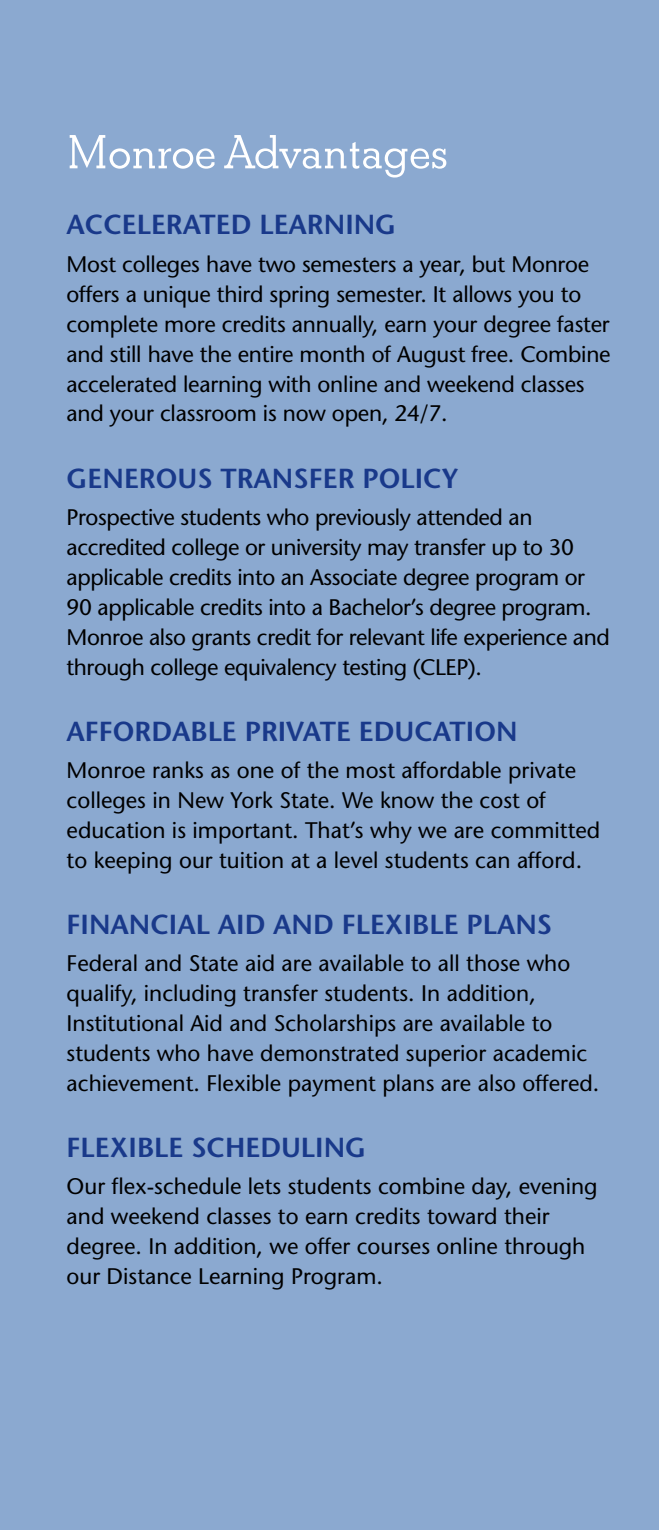
<style>
.page{position:relative;width:659px;height:1530px;background:#8ba9d0}
.page>*{position:absolute;margin:0;border:0;box-sizing:border-box;transform-origin:0 0}
.t1{font:50px "Beton Dem";letter-spacing:-.01em;color:#fff}
.t2{font:600 27.5px "Stone Sans";color:#19398a}
.t3{font:22.5px/30px "Stone Sans";color:#000}
.t4{font:22.5px/30px "Stone Sans";letter-spacing:-.02em;color:#000}
</style>
<div class="page">
<hr style="left:658px;top:436px;width:1px;height:824px;background:#363c74">
<h1 class="t1" style="left:67px;top:118px;width:383px">Monroe Advantages</h1>
<p class="t2" style="left:67px;top:208px;width:331px">ACCELERATED LEARNING</p>
<p class="t3" style="left:67px;top:249px;width:545px">Most colleges have two semesters a year, but Monroe offers a unique third spring semester. It allows you to complete more credits annually, earn your degree faster and still have the entire month of August free. Combine accelerated learning with online and weekend classes and your classroom is now open, 24/7.</p>
<p class="t2" style="left:67px;top:461px;width:394px">GENEROUS TRANSFER POLICY</p>
<p class="t4" style="left:67px;top:502px;width:545px">Prospective students who previously attended an accredited college or university may transfer up to 30 applicable credits into an Associate degree program or 90 applicable credits into a Bachelor’s degree program.<br>Monroe also grants credit for relevant life experience and through college equivalency testing (CLEP).</p>
<p class="t2" style="left:67px;top:715px;width:452px">AFFORDABLE PRIVATE EDUCATION</p>
<p class="t3" style="left:67px;top:755px;width:535px">Monroe ranks as one of the most affordable private colleges in New York State. We know the cost of education is important. That’s why we are committed to keeping our tuition at a level students can afford.</p>
<p class="t2" style="left:67px;top:908px;width:487px">FINANCIAL AID AND FLEXIBLE PLANS</p>
<p class="t3" style="left:67px;top:948px;width:534px">Federal and State aid are available to all those who qualify, including transfer students. In addition, Institutional Aid and Scholarships are available to students who have demonstrated superior academic achievement. Flexible payment plans are also offered.</p>
<p class="t2" style="left:67px;top:1131px;width:301px">FLEXIBLE SCHEDULING</p>
<p class="t3" style="left:67px;top:1172px;width:532px">Our flex-schedule lets students combine day, evening and weekend classes to earn credits toward their degree. In addition, we offer courses online through our Distance Learning Program.</p>
</div>
